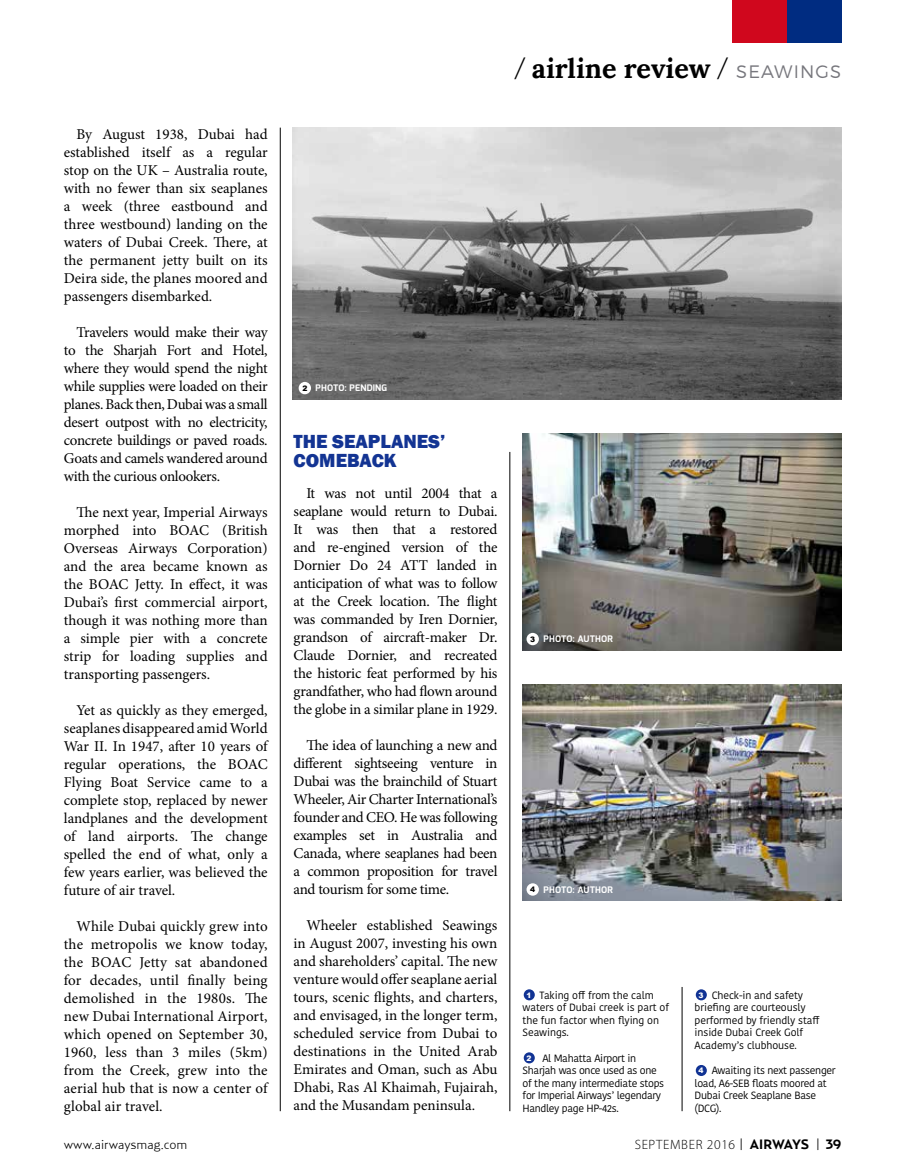
<style>
.page{position:relative;width:905px;height:1175px;background:#fff}
.page>*{position:absolute;margin:0;border:0;box-sizing:border-box;transform-origin:0 0}
.t1{font:700 27px "Lora";color:#000}
.t2{font:800 19.5px/18.9px "Franklin Gothic";color:#133493}
.t3{font:15px/18px "Minion Pro";letter-spacing:-.01em;color:#000;text-align:justify}
.t4{font:300 13.5px "Myriad Pro";letter-spacing:.05em;color:#000}
.t5{font:300 13.5px "Relay";color:#000}
.t6{font:10.5px/12.6px "Kohinoor Devanagari";letter-spacing:-.03em;color:#000}
.t7{font:10.5px/12.6px "Kohinoor Devanagari";letter-spacing:-.01em;color:#000}
.t8{font:700 9px "Exo";letter-spacing:.02em;color:#fff}
.t9{font:900 7.5px "Arial";color:#fff}
.s1{font-family:"Myriad Pro";font-weight:300;font-size:30px}
.s2{font-family:"Montserrat";font-weight:300;font-size:18px;color:#77777d}
.s3{font-family:"Arial";font-weight:900;font-size:7.5px;color:#000}
.s4{font-family:"Relay"}
.s5{font-family:"Relay";font-weight:700}
</style>
<div class="page">
<div style="left:787px;top:0;width:54px;height:43px;background:#002c81"></div>
<div style="left:732px;top:0;width:55px;height:43px;background:#d0071d"></div>
<img style="left:293px;top:128px;width:548px;height:271px">
<hr style="left:280px;top:128px;width:1px;height:983px;background:#000">
<img style="left:522px;top:434px;width:319px;height:216px">
<hr style="left:509px;top:452px;width:1px;height:659px;background:#000">
<hr style="left:681px;top:986px;width:1px;height:125px;background:#000">
<img style="left:522px;top:684px;width:319px;height:216px">
<div style="left:523px;top:989px;width:11px;height:11px;background:#113394;border-radius:50%"></div>
<div style="left:523px;top:1052px;width:11px;height:11px;background:#113394;border-radius:50%"></div>
<div style="left:695px;top:989px;width:11px;height:11px;background:#113394;border-radius:50%"></div>
<div style="left:695px;top:1064px;width:11px;height:11px;background:#113394;border-radius:50%"></div>
<div style="left:298px;top:382px;width:13px;height:12px;background:#fff;border-radius:50%"></div>
<div style="left:526px;top:633px;width:13px;height:12px;background:#fff;border-radius:50%"></div>
<div style="left:526px;top:883px;width:13px;height:12px;background:#fff;border-radius:50%"></div>
<p class="t3" style="left:64px;top:125px;width:205px;text-indent:13px">By August 1938, Dubai had established itself as a regular stop on the UK – Australia route, with no fewer than six seaplanes a week (three eastbound and three westbound) landing on the waters of Dubai Creek. There, at the permanent jetty built on its Deira side, the planes moored and passengers disembarked.</p>
<p class="t3" style="left:64px;top:323px;width:205px;text-indent:13px">Travelers would make their way to the Sharjah Fort and Hotel, where they would spend the night while supplies were loaded on their planes. Back then, Dubai was a small desert outpost with no electricity, concrete buildings or paved roads.<br>Goats and camels wandered around with the curious onlookers.</p>
<p class="t3" style="left:64px;top:503px;width:205px;text-indent:13px">The next year, Imperial Airways morphed into BOAC (British Overseas Airways Corporation) and the area became known as the BOAC Jetty. In effect, it was Dubai’s first commercial airport, though it was nothing more than a simple pier with a concrete strip for loading supplies and transporting passengers.</p>
<p class="t3" style="left:64px;top:701px;width:205px;text-indent:13px">Yet as quickly as they emerged, seaplanes disappeared amid World War II. In 1947, after 10 years of regular operations, the BOAC Flying Boat Service came to a complete stop, replaced by newer landplanes and the development of land airports. The change spelled the end of what, only a few years earlier, was believed the future of air travel.</p>
<p class="t3" style="left:64px;top:917px;width:205px;text-indent:13px">While Dubai quickly grew into the metropolis we know today, the BOAC Jetty sat abandoned for decades, until finally being demolished in the 1980s. The new Dubai International Airport, which opened on September 30, 1960, less than 3 miles (5km) from the Creek, grew into the aerial hub that is now a center of global air travel.</p>
<h1 class="t1" style="left:514px;top:51px;width:328px"><span class="s1">/</span> airline review <span class="s1">/</span> <span class="s2">SEAWINGS</span></h1>
<p class="t8" style="left:302px;top:382px;width:86px"><span class="s3">2</span> PHOTO: PENDING</p>
<h2 class="t2" style="left:293px;top:431px;width:153px">THE SEAPLANES’<br>COMEBACK</h2>
<p class="t3" style="left:293px;top:484px;width:205px;text-indent:13px">It was not until 2004 that a seaplane would return to Dubai.<br>It was then that a restored and re-engined version of the Dornier Do 24 ATT landed in anticipation of what was to follow at the Creek location. The flight was commanded by Iren Dornier, grandson of aircraft-maker Dr.<br>Claude Dornier, and recreated the historic feat performed by his grandfather, who had flown around the globe in a similar plane in 1929.</p>
<p class="t3" style="left:293px;top:736px;width:205px;text-indent:13px">The idea of launching a new and different sightseeing venture in Dubai was the brainchild of Stuart Wheeler, Air Charter International’s founder and CEO. He was following examples set in Australia and Canada, where seaplanes had been a common proposition for travel and tourism for some time.</p>
<p class="t3" style="left:293px;top:916px;width:205px;text-indent:13px">Wheeler established Seawings in August 2007, investing his own and shareholders’ capital. The new venture would offer seaplane aerial tours, scenic flights, and charters, and envisaged, in the longer term, scheduled service from Dubai to destinations in the United Arab Emirates and Oman, such as Abu Dhabi, Ras Al Khaimah, Fujairah, and the Musandam peninsula.</p>
<p class="t8" style="left:530px;top:633px;width:84px"><span class="s3">3</span> PHOTO: AUTHOR</p>
<p class="t8" style="left:530px;top:883px;width:84px"><span class="s3">4</span> PHOTO: AUTHOR</p>
<p class="t7" style="left:522px;top:988px;width:148px;text-indent:17px">Taking off from the calm waters of Dubai creek is part of the fun factor when flying on<br>Seawings.</p>
<p class="t6" style="left:522px;top:1051px;width:143px;text-indent:20px">Al Mahatta Airport in<br>Sharjah was once used as one of the many intermediate stops for Imperial Airways’ legendary<br>Handley page HP-42s.</p>
<p class="t9" style="left:526px;top:989px;width:7px">1</p>
<p class="t9" style="left:526px;top:1052px;width:7px">2</p>
<p class="t7" style="left:694px;top:988px;width:126px;text-indent:17px">Check-in and safety briefing are courteously performed by friendly staff inside Dubai Creek Golf<br>Academy’s clubhouse.</p>
<p class="t6" style="left:694px;top:1064px;width:143px;text-indent:17px">Awaiting its next passenger load, A6-SEB floats moored at<br>Dubai Creek Seaplane Base (DCG).</p>
<p class="t9" style="left:698px;top:989px;width:7px">3</p>
<p class="t9" style="left:698px;top:1065px;width:7px">4</p>
<p class="t5" style="left:64px;top:1135px;width:125px">www.airwaysmag.com</p>
<p class="t4" style="left:634px;top:1135px;width:208px">SEPTEMBER 2016 <span class="s4">|</span> <span class="s5">AIRWAYS</span> <span class="s4">|</span> <span class="s5">39</span></p>
</div>
